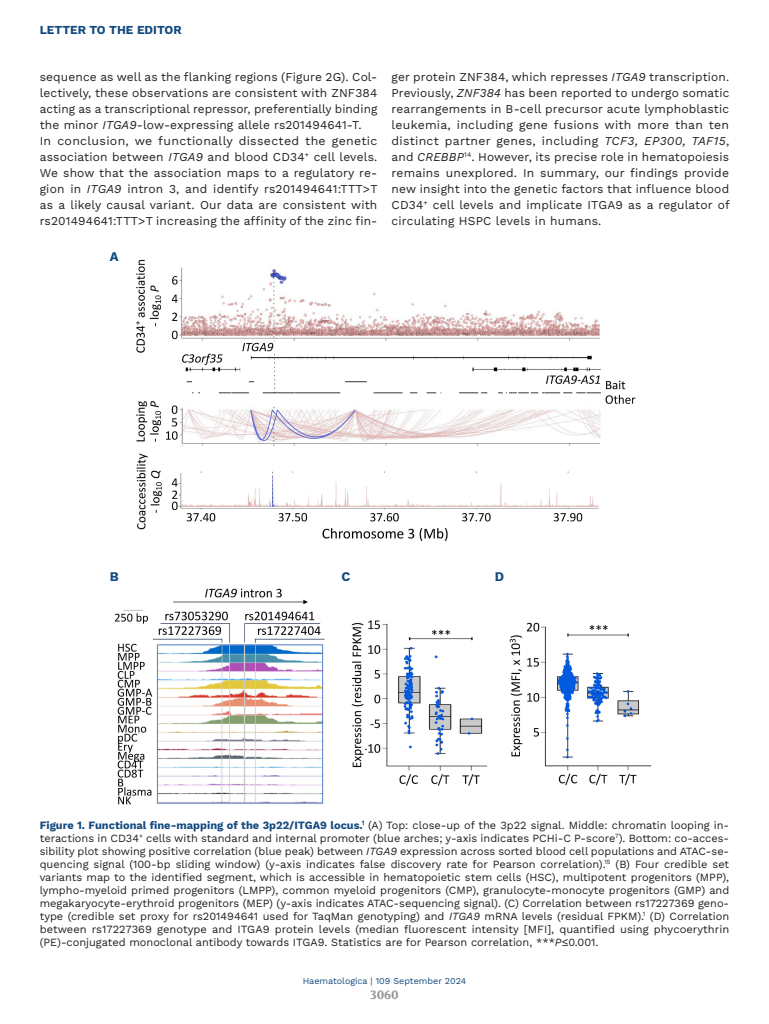
<style>
.page{position:relative;width:769px;height:1024px;background:#fff}
.page>*{position:absolute;margin:0;border:0;box-sizing:border-box;transform-origin:0 0}
.LETTERE_Figure{font:700 13px "Work Sans";color:#134a80}
.TESTO{font:12px/16px "Work Sans";letter-spacing:.015em;color:#231f20;text-align:justify}
.t1{font:700 12px "Work Sans";color:#134a80}
.t2{font:700 12px "Volkhov";color:#939598}
.DIDA_Figura{font:11px/13px "Work Sans";color:#231f20;text-align:justify}
.t3{font:9px "Work Sans";color:#134a80}
.s1{font-style:italic}
.s2{font-weight:700;color:#134a80}
</style>
<div class="page">
<img style="left:114px;top:259px;width:538px;height:546px">
<p class="t1" style="left:40px;top:23px;width:143px">LETTER TO THE EDITOR</p>
<p class="TESTO" style="left:40px;top:69px;width:339px">sequence as well as the flanking regions (Figure 2G). Col&shy;lectively, these observations are consistent with ZNF384 acting as a transcriptional repressor, preferentially binding the minor <span class="s1">ITGA9</span>-low-expressing allele rs201494641-T.</p>
<p class="TESTO" style="left:40px;top:133px;width:339px">In conclusion, we functionally dissected the genetic association between <span class="s1">ITGA9</span> and blood CD34<sup>+</sup> cell levels.<br>We show that the association maps to a regulatory re&shy;gion in <span class="s1">ITGA9</span> intron 3, and identify rs201494641:TTT&gt;T as a likely causal variant. Our data are consistent with rs201494641:TTT&gt;T increasing the affinity of the zinc fin-</p>
<p class="LETTERE_Figure" style="left:110px;top:249px;width:10px">A</p>
<p class="TESTO" style="left:391px;top:69px;width:339px">ger protein ZNF384, which represses <span class="s1">ITGA9</span> transcription.<br>Previously, <span class="s1">ZNF384</span> has been reported to undergo somatic rearrangements in B-cell precursor acute lymphoblastic leukemia, including gene fusions with more than ten distinct partner genes, including <span class="s1">TCF3, EP300, TAF15</span>, and <span class="s1">CREBBP</span><sup>14</sup>. However, its precise role in hematopoiesis remains unexplored. In summary, our findings provide new insight into the genetic factors that influence blood CD34<sup>+</sup> cell levels and implicate ITGA9 as a regulator of circulating HSPC levels in humans.</p>
<p class="LETTERE_Figure" style="left:110px;top:568px;width:10px">B</p>
<p class="LETTERE_Figure" style="left:341px;top:568px;width:10px">C</p>
<p class="LETTERE_Figure" style="left:494px;top:568px;width:11px">D</p>
<p class="DIDA_Figura" style="left:40px;top:818px;width:690px"><span class="s2">Figure 1. Functional fine-mapping of the 3p22/ITGA9 locus.</span><sup>1</sup> (A) Top: close-up of the 3p22 signal. Middle: chromatin looping in&shy;teractions in CD34<sup>+</sup> cells with standard and internal promoter (blue arches; y-axis indicates PCHi-C P-score<sup>7</sup>). Bottom: co-acces&shy;sibility plot showing positive correlation (blue peak) between <span class="s1">ITGA9</span> expression across sorted blood cell populations and ATAC-se&shy;quencing signal (100-bp sliding window) (y-axis indicates false discovery rate for Pearson correlation).<sup>15</sup> (B) Four credible set variants map to the identified segment, which is accessible in hematopoietic stem cells (HSC), multipotent progenitors (MPP), lympho-myeloid primed progenitors (LMPP), common myeloid progenitors (CMP), granulocyte-monocyte progenitors (GMP) and megakaryocyte-erythroid progenitors (MEP) (y-axis indicates ATAC-sequencing signal). (C) Correlation between rs17227369 geno&shy;type (credible set proxy for rs201494641 used for TaqMan genotyping) and <span class="s1">ITGA9</span> mRNA levels (residual FPKM).<sup>1</sup> (D) Correlation between rs17227369 genotype and ITGA9 protein levels (median fluorescent intensity [MFI], quantified using phycoerythrin (PE)-conjugated monoclonal antibody towards ITGA9. Statistics are for Pearson correlation, ***<span class="s1">P</span>≤0.001.</p>
<p class="t3" style="left:302px;top:974px;width:165px">Haematologica | 109 September 2024</p>
<p class="t2" style="left:370px;top:987px;width:30px">3060</p>
</div>
